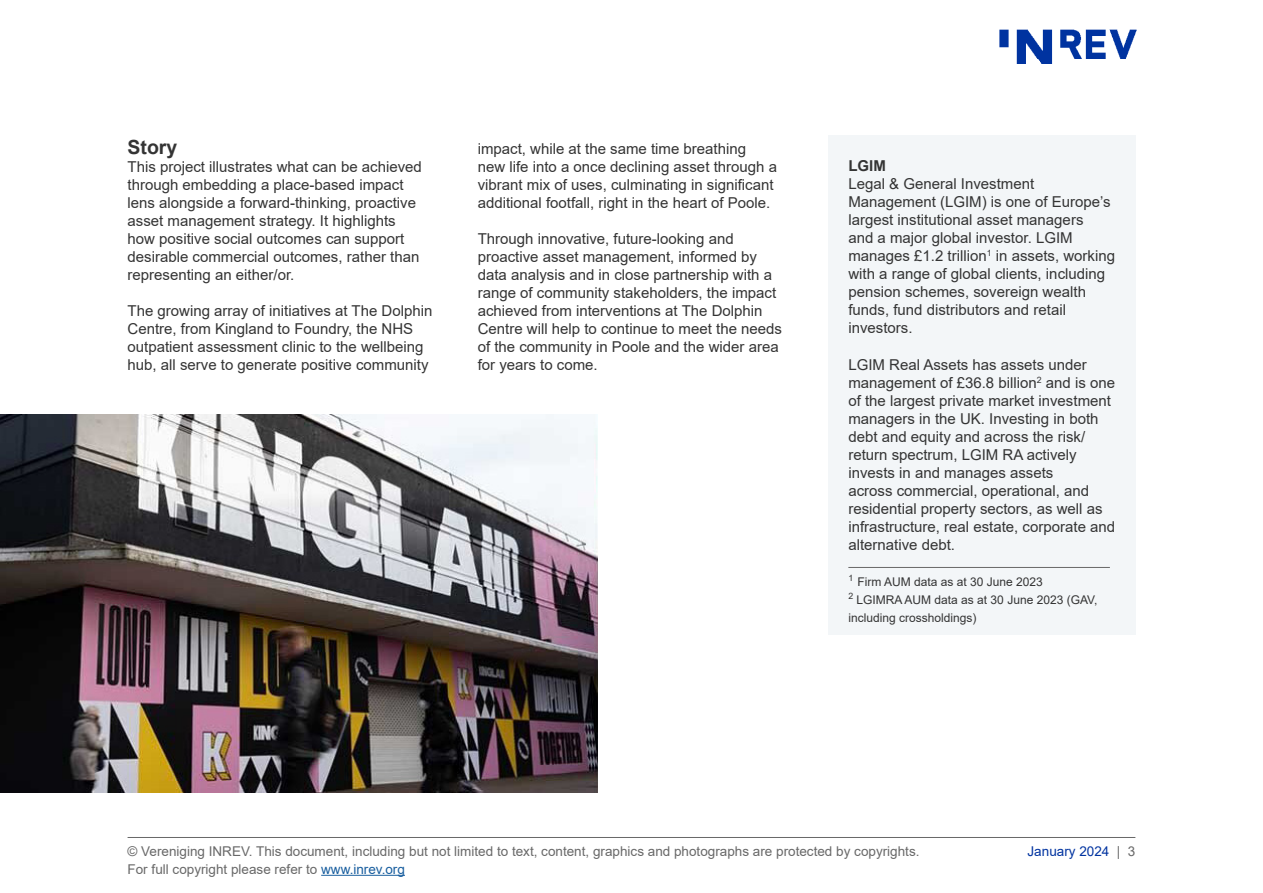
<style>
.page{position:relative;width:1263px;height:893px;background:#fff}
.page>*{position:absolute;margin:0;border:0;box-sizing:border-box;transform-origin:0 0}
.Body_text_10_12{font:700 19.5px "Arial";color:#343434}
.Body_text_10_12-2{font:15px/18px "Arial";color:#343434}
.Section_heading_13_14{font:15px/18px "Arial";color:#343434}
.Reference_text_9_12{font:13.5px "Arial";color:#686868}
.Reference_text_9_12-2{font:13.5px "Arial";color:#0033a0}
.Body_text_10_12-3{font:12px/18px "Arial";color:#343434}
.s1{font-weight:700}
.s2{color:#686868}
.s3{color:#175d9e}
</style>
<div class="page">
<hr style="left:128px;top:837px;width:1007px;height:1px;background:#686868">
<hr style="left:321px;top:875px;width:84px;height:1px;background:#175d9e">
<img style="left:999px;top:29px;width:138px;height:35px">
<div style="left:828px;top:136px;width:307px;height:499px;background:#f3f6f8"></div>
<hr style="left:848px;top:567px;width:262px;height:1px;background:#686868">
<img style="left:0;top:415px;width:597px;height:378px">
<p class="Body_text_10_12" style="left:128px;top:133px;width:51px">Story</p>
<p class="Body_text_10_12-2" style="left:128px;top:157px;width:296px">This project illustrates what can be achieved through embedding a place-based impact lens alongside a forward-thinking, proactive asset management strategy. It highlights how positive social outcomes can support desirable commercial outcomes, rather than representing an either/or.</p>
<p class="Body_text_10_12-2" style="left:128px;top:301px;width:306px">The growing array of initiatives at The Dolphin Centre, from Kingland to Foundry, the NHS outpatient assessment clinic to the wellbeing hub, all serve to generate positive community</p>
<p class="Body_text_10_12-2" style="left:478px;top:139px;width:301px">impact, while at the same time breathing new life into a once declining asset through a vibrant mix of uses, culminating in significant additional footfall, right in the heart of Poole.</p>
<p class="Body_text_10_12-2" style="left:478px;top:229px;width:306px">Through innovative, future-looking and proactive asset management, informed by data analysis and in close partnership with a range of community stakeholders, the impact achieved from interventions at The Dolphin Centre will help to continue to meet the needs of the community in Poole and the wider area for years to come.</p>
<p class="Section_heading_13_14" style="left:848px;top:157px;width:268px"><span class="s1">LGIM<br></span>Legal &amp; General Investment<br>Management (LGIM) is one of Europe’s largest institutional asset managers<br>and a major global investor. LGIM manages £1.2 trillion<sup>1</sup> in assets, working with a range of global clients, including pension schemes, sovereign wealth funds, fund distributors and retail investors.</p>
<p class="Body_text_10_12-2" style="left:848px;top:355px;width:268px">LGIM Real Assets has assets under management of £36.8 billion<sup>2</sup> and is one of the largest private market investment managers in the UK. Investing in both debt and equity and across the risk/ return spectrum, LGIM RA actively invests in and manages assets<br>across commercial, operational, and residential property sectors, as well as infrastructure, real estate, corporate and alternative debt.</p>
<p class="Body_text_10_12-3" style="left:848px;top:572px;width:251px"><sup>1</sup> Firm AUM data as at 30 June 2023<br><sup>2</sup> LGIMRA AUM data as at 30 June 2023 (GAV, including crossholdings)</p>
<p class="Reference_text_9_12" style="left:128px;top:842px;width:793px">© Vereniging INREV. This document, including but not limited to text, content, graphics and photographs are protected by copyrights.</p>
<p class="Reference_text_9_12-2" style="left:1027px;top:842px;width:109px">January 2024 <span class="s2">| 3</span></p>
<p class="Reference_text_9_12" style="left:128px;top:860px;width:279px">For full copyright please refer to <span class="s3">www.inrev.org</span></p>
</div>
